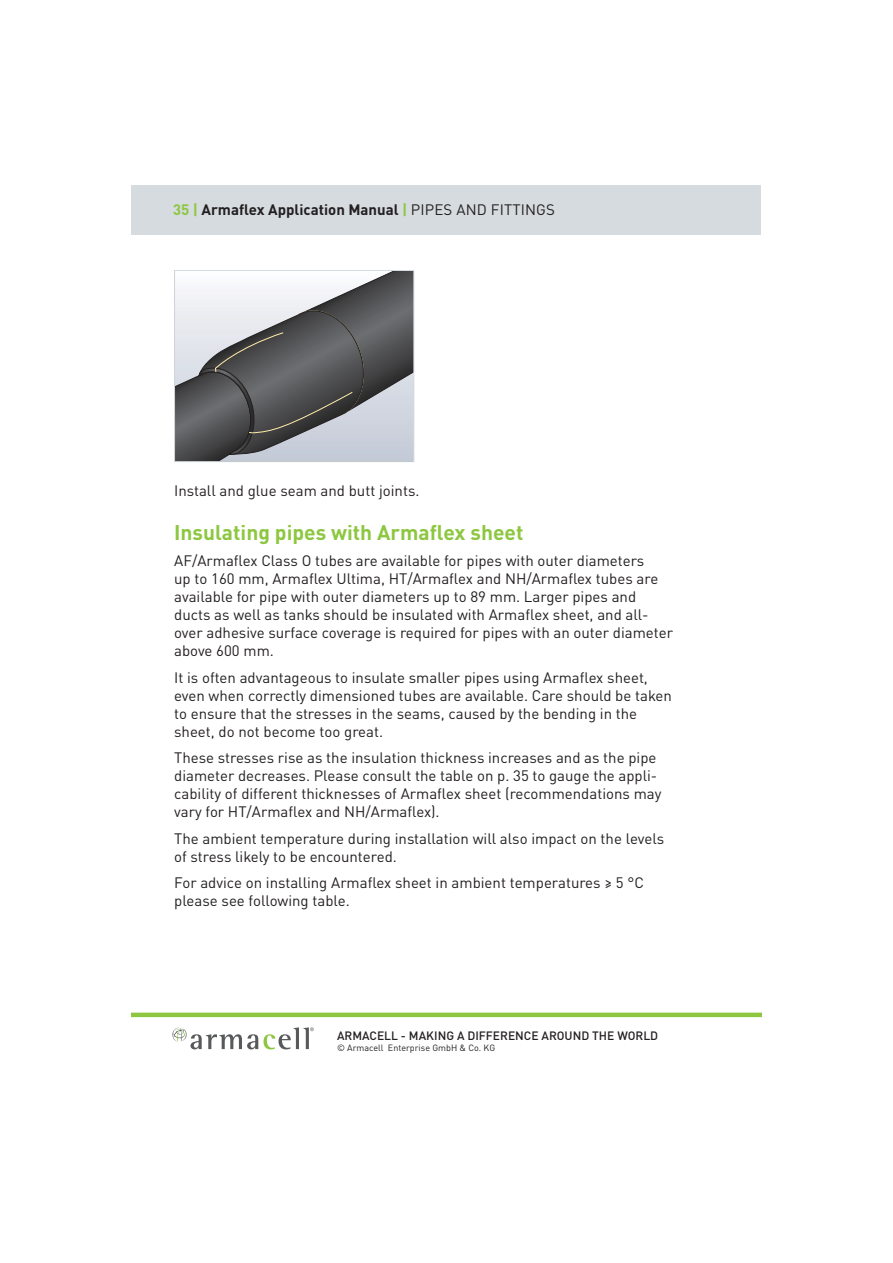
<style>
.page{position:relative;width:893px;height:1263px;background:#fff}
.page>*{position:absolute;margin:0;border:0;box-sizing:border-box;transform-origin:0 0}
.t1{font:700 21px "DIN Pro";color:#8dc740}
.t2{font:15px/18px "DIN Pro";color:#231f20}
.t3{font:700 15px "DIN Pro";color:#231f20}
.t4{font:500 12px "DIN Pro";color:#231f20}
.t5{font:9px "DIN Pro";color:#231f20}
.s1{color:#8dc740}
.s2{font-weight:400}
</style>
<div class="page">
<svg style="left:176px;top:272px;width:236px;height:188px;background:#8b8c8f"></svg>
<div style="left:174px;top:270px;width:240px;height:192px;border:1px solid #d5dbde"></div>
<div style="left:132px;top:185px;width:629px;height:49px;background:#d5dbde"></div>
<svg style="left:172px;top:1027px;width:142px;height:22px"></svg>
<hr style="left:132px;top:1013px;width:629px;height:4px;background:#8dc740">
<p class="t3" style="left:173px;top:205px;width:383px"><span class="s1">35 |</span> Armaflex Application Manual <span class="s1">|</span> <span class="s2">PIPES AND FITTINGS</span></p>
<p class="t2" style="left:174px;top:484px;width:247px">Install and glue seam and butt joints.</p>
<h1 class="t1" style="left:174px;top:525px;width:351px">Insulating pipes with Armaflex sheet</h1>
<p class="t2" style="left:174px;top:554px;width:500px">AF/Armaflex Class O tubes are available for pipes with outer diameters<br>up to 160 mm, Armaflex Ultima, HT/Armaflex and NH/Armaflex tubes are available for pipe with outer diameters up to 89 mm. Larger pipes and ducts as well as tanks should be insulated with Armaflex sheet, and all&shy;over adhesive surface coverage is required for pipes with an outer diameter above 600 mm.</p>
<p class="t2" style="left:174px;top:670px;width:499px">It is often advantageous to insulate smaller pipes using Armaflex sheet, even when correctly dimensioned tubes are available. Care should be taken to ensure that the stresses in the seams, caused by the bending in the sheet, do not become too great.</p>
<p class="t2" style="left:174px;top:751px;width:489px">These stresses rise as the insulation thickness increases and as the pipe diameter decreases. Please consult the table on p. 35 to gauge the appli&shy;cability of different thicknesses of Armaflex sheet (recommendations may vary for HT/Armaflex and NH/Armaflex).</p>
<p class="t2" style="left:174px;top:831px;width:491px">The ambient temperature during installation will also impact on the levels of stress likely to be encountered.</p>
<p class="t2" style="left:174px;top:876px;width:471px">For advice on installing Armaflex sheet in ambient temperatures ≥ 5 °C please see following table.</p>
<p class="t4" style="left:337px;top:1029px;width:323px">ARMACELL - MAKING A DIFFERENCE AROUND THE WORLD</p>
<p class="t5" style="left:337px;top:1044px;width:160px">© Armacell Enterprise GmbH &amp; Co. KG</p>
</div>
